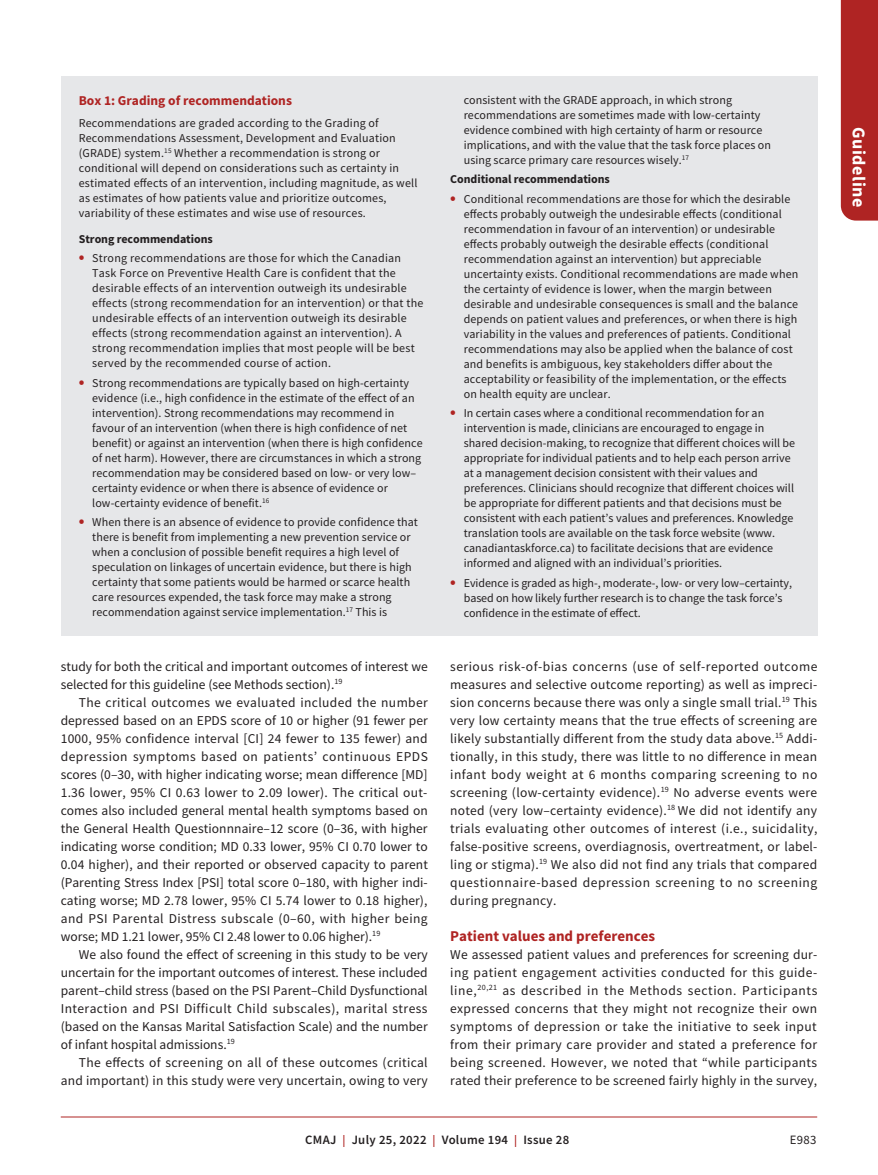
<style>
.page{position:relative;width:878px;height:1175px;background:#fff}
.page>*{position:absolute;margin:0;border:0;box-sizing:border-box;transform-origin:0 0}
.t1{font:700 18px "Source Sans Pro";letter-spacing:.025em;color:#fff}
.t2{font:700 15px "Source Sans Pro";color:#af2423}
.t3{font:13.5px/18px "Source Sans Pro";letter-spacing:.01em;color:#231f20;text-align:justify}
.t4{font:700 13.5px "Source Sans Pro";color:#af2423}
.t5{font:600 12.75px "Source Sans Pro";letter-spacing:.025em;color:#231f20}
.t6{font:12.75px "Source Sans Pro";color:#231f20}
.t7{font:12px/15px "Source Sans Pro";letter-spacing:.005em;color:#231f20}
.t8{font:700 12px "Source Sans Pro";letter-spacing:-.005em;color:#231f20}
.s1{font-weight:700;font-size:16.5px;color:#af2423}
.s2{font-size:12px;color:#af2423}
</style>
<div class="page">
<div style="left:840px;top:0;width:38px;height:220px;background:#af2423"></div>
<hr style="left:61px;top:1116px;width:756px;height:1px;background:#af2423">
<div style="left:61px;top:76px;width:756px;height:560px;background:#e6e7e9"></div>
<p class="t4" style="left:79px;top:91px;width:215px">Box 1: Grading of recommendations</p>
<p class="t7" style="left:79px;top:116px;width:340px">Recommendations are graded according to the Grading of Recommendations Assessment, Development and Evaluation (GRADE) system.<sup>15</sup> Whether a recommendation is strong or conditional will depend on considerations such as certainty in estimated effects of an intervention, including magnitude, as well as estimates of how patients value and prioritize outcomes, variability of these estimates and wise use of resources.</p>
<p class="t8" style="left:79px;top:231px;width:135px">Strong recommendations</p>
<p class="t7" style="left:92px;top:251px;width:333px;text-indent:-14px"><span class="s1">•</span> Strong recommendations are those for which the Canadian Task Force on Preventive Health Care is confident that the desirable effects of an intervention outweigh its undesirable effects (strong recommendation for an intervention) or that the undesirable effects of an intervention outweigh its desirable effects (strong recommendation against an intervention). A strong recommendation implies that most people will be best served by the recommended course of action.</p>
<p class="t7" style="left:92px;top:375px;width:332px;text-indent:-14px"><span class="s1">•</span> Strong recommendations are typically based on high-certainty evidence (i.e., high confidence in the estimate of the effect of an intervention). Strong recommendations may recommend in favour of an intervention (when there is high confidence of net benefit) or against an intervention (when there is high confidence of net harm). However, there are circumstances in which a strong recommendation may be considered based on low- or very low– certainty evidence or when there is absence of evidence or low-certainty evidence of benefit.<sup>16</sup></p>
<p class="t7" style="left:92px;top:515px;width:327px;text-indent:-14px"><span class="s1">•</span> When there is an absence of evidence to provide confidence that there is benefit from implementing a new prevention service or when a conclusion of possible benefit requires a high level of speculation on linkages of uncertain evidence, but there is high certainty that some patients would be harmed or scarce health care resources expended, the task force may make a strong recommendation against service implementation.<sup>17</sup> This is</p>
<p class="t3" style="left:61px;top:657px;width:368px">study for both the critical and important outcomes of interest we selected for this guideline (see Methods section).<sup>19</sup></p>
<p class="t3" style="left:61px;top:693px;width:369px;text-indent:18px">The critical outcomes we evaluated included the number depressed based on an EPDS score of 10 or higher (91 fewer per 1000, 95% confidence interval [CI] 24 fewer to 135 fewer) and depression symptoms based on patients’ continuous EPDS scores (0–30, with higher indicating worse; mean difference [MD] 1.36 lower, 95% CI 0.63 lower to 2.09 lower). The critical out&shy;comes also included general mental health symptoms based on the General Health Questionnnaire–12 score (0–36, with higher indicating worse condition; MD 0.33 lower, 95% CI 0.70 lower to 0.04 higher), and their reported or observed capacity to parent (Parenting Stress Index [PSI] total score 0–180, with higher indi&shy;cating worse; MD 2.78 lower, 95% CI 5.74 lower to 0.18 higher), and PSI Parental Distress subscale (0–60, with higher being worse; MD 1.21 lower, 95% CI 2.48 lower to 0.06 higher).<sup>19</sup></p>
<p class="t3" style="left:61px;top:945px;width:368px;text-indent:18px">We also found the effect of screening in this study to be very uncertain for the important outcomes of interest. These included parent–child stress (based on the PSI Parent–Child Dysfunctional Interaction and PSI Difficult Child subscales), marital stress (based on the Kansas Marital Satisfaction Scale) and the number of infant hospital admissions.<sup>19</sup></p>
<p class="t3" style="left:61px;top:1053px;width:368px;text-align:right">The effects of screening on all of these outcomes (critical and important) in this study were very uncertain, owing to very</p>
<p class="t7" style="left:463px;top:92px;width:309px">consistent with the GRADE approach, in which strong recommendations are sometimes made with low-certainty evidence combined with high certainty of harm or resource implications, and with the value that the task force places on using scarce primary care resources wisely.<sup>17</sup></p>
<p class="t8" style="left:450px;top:171px;width:161px">Conditional recommendations</p>
<p class="t7" style="left:464px;top:191px;width:336px;text-indent:-14px"><span class="s1">•</span> Conditional recommendations are those for which the desirable effects probably outweigh the undesirable effects (conditional recommendation in favour of an intervention) or undesirable effects probably outweigh the desirable effects (conditional recommendation against an intervention) but appreciable uncertainty exists. Conditional recommendations are made when the certainty of evidence is lower, when the margin between desirable and undesirable consequences is small and the balance depends on patient values and preferences, or when there is high variability in the values and preferences of patients. Conditional recommendations may also be applied when the balance of cost and benefits is ambiguous, key stakeholders differ about the acceptability or feasibility of the implementation, or the effects on health equity are unclear.</p>
<p class="t7" style="left:464px;top:405px;width:333px;text-indent:-14px"><span class="s1">•</span> In certain cases where a conditional recommendation for an intervention is made, clinicians are encouraged to engage in shared decision-making, to recognize that different choices will be appropriate for individual patients and to help each person arrive at a management decision consistent with their values and preferences. Clinicians should recognize that different choices will be appropriate for different patients and that decisions must be consistent with each patient’s values and preferences. Knowledge translation tools are available on the task force website (www. canadiantaskforce.ca) to facilitate decisions that are evidence informed and aligned with an individual’s priorities.</p>
<p class="t7" style="left:464px;top:575px;width:330px;text-indent:-14px"><span class="s1">•</span> Evidence is graded as high-, moderate-, low- or very low–certainty, based on how likely further research is to change the task force’s confidence in the estimate of effect.</p>
<p class="t3" style="left:450px;top:657px;width:369px">serious risk-of-bias concerns (use of self-reported outcome measures and selective outcome reporting) as well as impreci&shy;sion concerns because there was only a single small trial.<sup>19</sup> This very low certainty means that the true effects of screening are likely substantially different from the study data above.<sup>15</sup> Addi&shy;tionally, in this study, there was little to no difference in mean infant body weight at 6 months comparing screening to no screening (low-certainty evidence).<sup>19</sup> No adverse events were noted (very low–certainty evidence).<sup>18</sup> We did not identify any trials evaluating other outcomes of interest (i.e., suicidality, false-positive screens, overdiagnosis, overtreatment, or label&shy;ling or stigma).<sup>19</sup> We also did not find any trials that compared questionnaire-based depression screening to no screening during pregnancy.</p>
<p class="t2" style="left:450px;top:925px;width:206px">Patient values and preferences</p>
<p class="t3" style="left:450px;top:945px;width:368px">We assessed patient values and preferences for screening dur&shy;ing patient engagement activities conducted for this guide&shy;line,<sup>20,21</sup> as described in the Methods section. Participants expressed concerns that they might not recognize their own symptoms of depression or take the initiative to seek input from their primary care provider and stated a preference for being screened. However, we noted that “while participants rated their preference to be screened fairly highly in the survey,</p>
<p class="t5" style="left:305px;top:1131px;width:265px">CMAJ <span class="s2">|</span> July 25, 2022 <span class="s2">|</span> Volume 194 <span class="s2">|</span> Issue 28</p>
<p class="t6" style="left:789px;top:1132px;width:28px">E983</p>
<h1 class="t1" style="left:871px;top:127px;width:81px;rotate:90deg">Guideline</h1>
</div>
